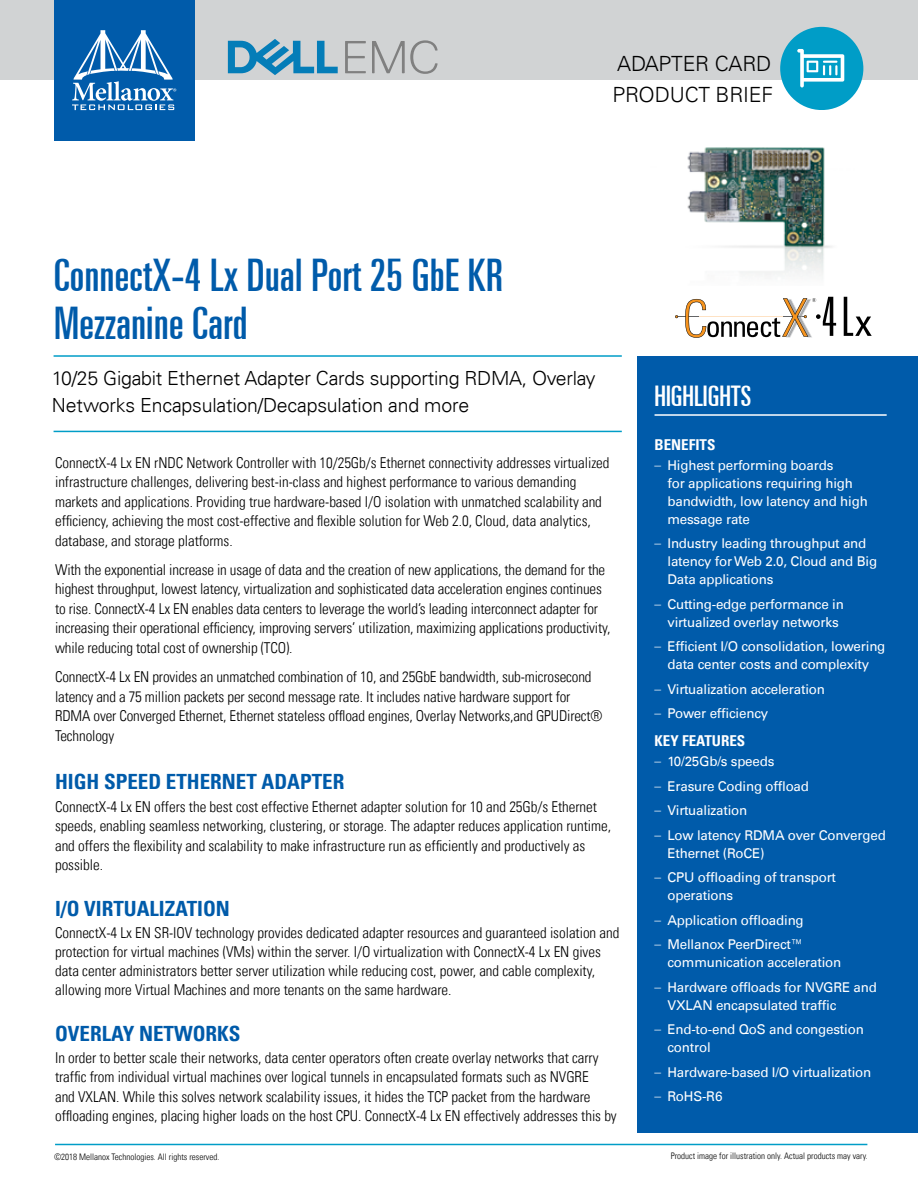
<style>
.page{position:relative;width:918px;height:1188px;background:#fff}
.page>*{position:absolute;margin:0;border:0;box-sizing:border-box;transform-origin:0 0}
.t1{font:ultra-condensed 45px/48px "Univers LT";letter-spacing:.01em;color:#005baa}
.t2{font:ultra-condensed 28.5px "Univers LT";color:#fff}
.t3{font:700 condensed 21px "Univers LT";color:#005baa}
.t4{font:300 21px "Univers LT";letter-spacing:-.01em;color:#000}
.t5{font:300 19.5px/27px "Univers LT";letter-spacing:-.015em;color:#000}
.t6{font:300 condensed 15px/19.5px "Univers LT";letter-spacing:-.005em;color:#000}
.t7{font:700 condensed 15px "Univers LT";color:#fff}
.t8{font:13.5px/18px "Univers LT";letter-spacing:-.015em;color:#fff}
.t9{font:300 condensed 9px "Univers LT";color:#000}
.s1{font-weight:300;font-stretch:condensed}
</style>
<div class="page">
<div style="left:0;top:0;width:918px;height:80px;background:#d1d3d4"></div>
<div style="left:54px;top:0;width:140px;height:140px;background:#005baa"></div>
<svg style="left:72px;top:30px;width:104px;height:80px"></svg>
<hr style="left:55px;top:1144px;width:812px;height:1px;background:#009dc7">
<hr style="left:54px;top:431px;width:568px;height:1px;background:#009dc7">
<hr style="left:54px;top:355px;width:568px;height:2px;background:#009dc7">
<div style="left:780px;top:27px;width:83px;height:83px;background:#009dc7;border-radius:50%"></div>
<div style="left:638px;top:356px;width:280px;height:776px;background:#005baa"></div>
<hr style="left:655px;top:414px;width:232px;height:2px;background:#fff">
<svg style="left:675px;top:297px;width:161px;height:41px"></svg>
<svg style="left:844px;top:297px;width:28px;height:39px"></svg>
<img style="left:687px;top:147px;width:145px;height:129px">
<svg style="left:797px;top:48px;width:48px;height:39px"></svg>
<svg style="left:228px;top:39px;width:110px;height:36px"></svg>
<svg style="left:345px;top:40px;width:93px;height:34px"></svg>
<h3 class="t4" style="left:617px;top:51px;width:156px">ADAPTER CARD</h3>
<h1 class="t1" style="left:54px;top:251px;width:450px">ConnectX-4 Lx Dual Port 25 GbE KR<br>Mezzanine Card</h1>
<h3 class="t4" style="left:613px;top:82px;width:162px">PRODUCT BRIEF</h3>
<h3 class="t5" style="left:52px;top:364px;width:545px">10/25 Gigabit Ethernet Adapter Cards supporting RDMA, Overlay<br>Networks Encapsulation/Decapsulation and more</h3>
<p class="t6" style="left:55px;top:453px;width:556px">ConnectX-4 Lx EN rNDC Network Controller with 10/25Gb/s Ethernet connectivity addresses virtualized infrastructure challenges, delivering best-in-class and highest performance to various demanding markets and applications. Providing true hardware-based I/O isolation with unmatched scalability and efficiency, achieving the most cost-effective and flexible solution for Web 2.0, Cloud, data analytics, database, and storage platforms.</p>
<p class="t6" style="left:55px;top:560px;width:557px">With the exponential increase in usage of data and the creation of new applications, the demand for the highest throughput, lowest latency, virtualization and sophisticated data acceleration engines continues to rise. ConnectX-4 Lx EN enables data centers to leverage the world’s leading interconnect adapter for increasing their operational efficiency, improving servers’ utilization, maximizing applications productivity, while reducing total cost of ownership (TCO).</p>
<p class="t6" style="left:55px;top:667px;width:549px">ConnectX-4 Lx EN provides an unmatched combination of 10, and 25GbE bandwidth, sub-microsecond latency and a 75 million packets per second message rate. It includes native hardware support for RDMA over Converged Ethernet, Ethernet stateless offload engines, Overlay Networks,and GPUDirect® Technology</p>
<h3 class="t3" style="left:55px;top:769px;width:291px">HIGH SPEED ETHERNET ADAPTER</h3>
<p class="t6" style="left:55px;top:797px;width:557px">ConnectX-4 Lx EN offers the best cost effective Ethernet adapter solution for 10 and 25Gb/s Ethernet speeds, enabling seamless networking, clustering, or storage. The adapter reduces application runtime, and offers the flexibility and scalability to make infrastructure run as efficiently and productively as possible.</p>
<h3 class="t3" style="left:55px;top:895px;width:176px">I/O VIRTUALIZATION</h3>
<p class="t6" style="left:55px;top:923px;width:566px">ConnectX-4 Lx EN SR-IOV technology provides dedicated adapter resources and guaranteed isolation and protection for virtual machines (VMs) within the server. I/O virtualization with ConnectX-4 Lx EN gives data center administrators better server utilization while reducing cost, power, and cable complexity, allowing more Virtual Machines and more tenants on the same hardware.</p>
<h3 class="t3" style="left:55px;top:1021px;width:187px">OVERLAY NETWORKS</h3>
<p class="t6" style="left:55px;top:1048px;width:563px">In order to better scale their networks, data center operators often create overlay networks that carry traffic from individual virtual machines over logical tunnels in encapsulated formats such as NVGRE<br>and VXLAN. While this solves network scalability issues, it hides the TCP packet from the hardware offloading engines, placing higher loads on the host CPU. ConnectX-4 Lx EN effectively addresses this by</p>
<h2 class="t2" style="left:655px;top:380px;width:98px">HIGHLIGHTS</h2>
<p class="t7" style="left:655px;top:435px;width:62px">BENEFITS</p>
<p class="t8" style="left:668px;top:456px;width:202px;text-indent:-13px"><span class="s1">–</span> Highest performing boards<br>for applications requiring high bandwidth, low latency and high message rate</p>
<p class="t8" style="left:668px;top:535px;width:211px;text-indent:-13px"><span class="s1">–</span> Industry leading throughput and latency for Web 2.0, Cloud and Big<br>Data applications</p>
<p class="t8" style="left:655px;top:595px;width:191px;text-align:center"><span class="s1">–</span> Cutting-edge performance in virtualized overlay networks</p>
<p class="t8" style="left:655px;top:638px;width:232px;text-align:center"><span class="s1">–</span> Efficient I/O consolidation, lowering data center costs and complexity</p>
<p class="t8" style="left:655px;top:680px;width:172px"><span class="s1">–</span> Virtualization acceleration</p>
<p class="t8" style="left:655px;top:705px;width:115px"><span class="s1">–</span> Power efficiency</p>
<p class="t7" style="left:655px;top:732px;width:92px">KEY FEATURES</p>
<p class="t8" style="left:655px;top:753px;width:121px"><span class="s1">–</span> 10/25Gb/s speeds</p>
<p class="t8" style="left:655px;top:777px;width:156px"><span class="s1">–</span> Erasure Coding offload</p>
<p class="t8" style="left:655px;top:801px;width:94px"><span class="s1">–</span> Virtualization</p>
<p class="t8" style="left:668px;top:826px;width:220px;text-indent:-13px"><span class="s1">–</span> Low latency RDMA over Converged<br>Ethernet (RoCE)</p>
<p class="t8" style="left:668px;top:868px;width:170px;text-indent:-13px"><span class="s1">–</span> CPU offloading of transport operations</p>
<p class="t8" style="left:655px;top:911px;width:151px"><span class="s1">–</span> Application offloading</p>
<p class="t8" style="left:668px;top:935px;width:175px;text-indent:-13px"><span class="s1">–</span> Mellanox PeerDirect™ communication acceleration</p>
<p class="t8" style="left:668px;top:978px;width:211px;text-indent:-13px"><span class="s1">–</span> Hardware offloads for NVGRE and<br>VXLAN encapsulated traffic</p>
<p class="t8" style="left:668px;top:1020px;width:198px;text-indent:-13px"><span class="s1">–</span> End-to-end QoS and congestion control</p>
<p class="t8" style="left:655px;top:1063px;width:218px"><span class="s1">–</span> Hardware-based I/O virtualization</p>
<p class="t8" style="left:655px;top:1087px;width:69px"><span class="s1">–</span> RoHS-R6</p>
<p class="t9" style="left:54px;top:1151px;width:167px">©2018 Mellanox Technologies. All rights reserved.</p>
<p class="t9" style="left:671px;top:1150px;width:199px">Product image for illustration only. Actual products may vary.</p>
</div>
